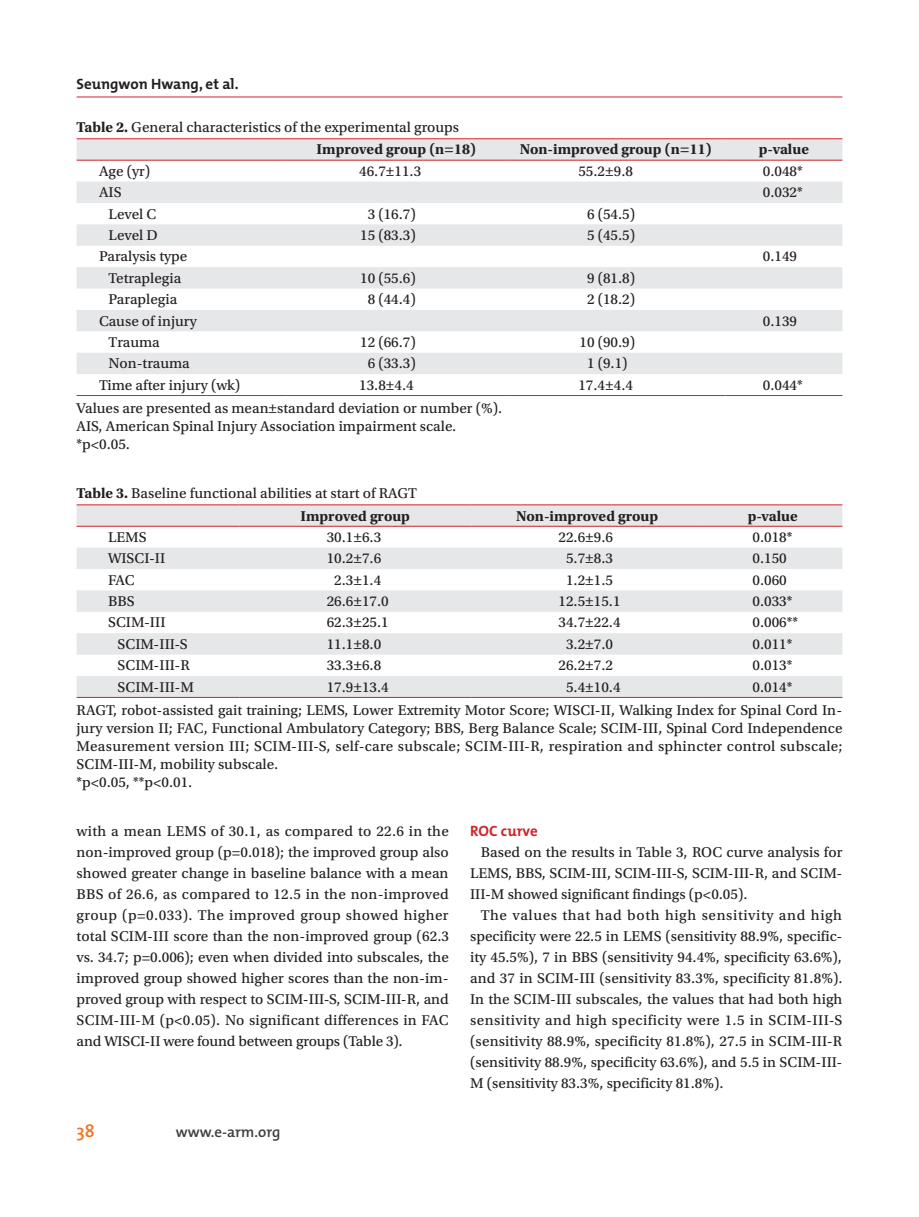
<style>
.page{position:relative;width:919px;height:1217px;background:#fff}
.page>*{position:absolute;margin:0;border:0;box-sizing:border-box;transform-origin:0 0}
.t1{font:600 18px "The Mix";color:#f47321}
.바탕글{font:15px/21px "Utopia Std Capt";color:#231f20;text-align:justify}
.표{font:15px/18px "Utopia Std Capt";color:#231f20;text-align:justify}
.표1라인{font:700 15px "Utopia Std";color:#231f20}
.t2{font:700 15px "The Mix";color:#231f20}
.t3{font:600 15px "The Mix";color:#3e3e3f}
._1{font:700 15px "The Mix";color:#d1232a}
.s1{font-family:"Utopia Std";font-weight:700}
</style>
<div class="page">
<hr style="left:77px;top:97px;width:765px;height:1px;background:#d1232a">
<svg style="left:77px;top:505px;width:765px;height:192px;fill:#e6e7e9"></svg>
<hr style="left:77px;top:504px;width:162px;height:1px;background:#d1232a">
<hr style="left:239px;top:504px;width:232px;height:1px;background:#d1232a">
<hr style="left:471px;top:504px;width:232px;height:1px;background:#d1232a">
<hr style="left:703px;top:504px;width:139px;height:1px;background:#d1232a">
<hr style="left:77px;top:525px;width:162px;height:1px;background:#d1232a">
<hr style="left:239px;top:525px;width:232px;height:1px;background:#d1232a">
<hr style="left:471px;top:525px;width:232px;height:1px;background:#d1232a">
<hr style="left:703px;top:525px;width:139px;height:1px;background:#d1232a">
<hr style="left:77px;top:697px;width:162px;height:1px;background:#d1232a">
<hr style="left:239px;top:697px;width:232px;height:1px;background:#d1232a">
<hr style="left:471px;top:697px;width:232px;height:1px;background:#d1232a">
<hr style="left:703px;top:697px;width:139px;height:1px;background:#d1232a">
<svg style="left:77px;top:139px;width:765px;height:235px;fill:#e6e7e9"></svg>
<hr style="left:77px;top:395px;width:210px;height:1px;background:#d1232a">
<hr style="left:287px;top:395px;width:219px;height:1px;background:#d1232a">
<hr style="left:506px;top:395px;width:219px;height:1px;background:#d1232a">
<hr style="left:725px;top:395px;width:117px;height:1px;background:#d1232a">
<hr style="left:77px;top:138px;width:210px;height:1px;background:#d1232a">
<hr style="left:287px;top:138px;width:219px;height:1px;background:#d1232a">
<hr style="left:506px;top:138px;width:219px;height:1px;background:#d1232a">
<hr style="left:725px;top:138px;width:117px;height:1px;background:#d1232a">
<hr style="left:77px;top:160px;width:210px;height:1px;background:#d1232a">
<hr style="left:287px;top:160px;width:219px;height:1px;background:#d1232a">
<hr style="left:506px;top:160px;width:219px;height:1px;background:#d1232a">
<hr style="left:725px;top:160px;width:117px;height:1px;background:#d1232a">
<p class="t2" style="left:77px;top:71px;width:163px">Seungwon Hwang, et al.</p>
<p class="표" style="left:77px;top:118px;width:384px"><span class="s1">Table 2.</span> General characteristics of the experimental groups</p>
<p class="표1라인" style="left:316px;top:141px;width:161px">Improved group (n=18)</p>
<p class="표1라인" style="left:519px;top:141px;width:194px">Non-improved group (n=11)</p>
<p class="표1라인" style="left:758px;top:141px;width:52px">p-value</p>
<p class="표" style="left:99px;top:162px;width:53px">Age (yr)</p>
<p class="표" style="left:359px;top:162px;width:63px">46.7±11.3</p>
<p class="표" style="left:578px;top:162px;width:56px">55.2±9.8</p>
<p class="표" style="left:762px;top:162px;width:41px">0.048*</p>
<p class="표" style="left:99px;top:184px;width:24px">AIS</p>
<p class="표" style="left:762px;top:184px;width:41px">0.032*</p>
<p class="표" style="left:109px;top:205px;width:49px">Level C</p>
<p class="표" style="left:368px;top:205px;width:50px">3 (16.7)</p>
<p class="표" style="left:587px;top:205px;width:50px">6 (54.5)</p>
<p class="표" style="left:109px;top:226px;width:51px">Level D</p>
<p class="표" style="left:360px;top:226px;width:57px">15 (83.3)</p>
<p class="표" style="left:587px;top:226px;width:50px">5 (45.5)</p>
<p class="표" style="left:99px;top:248px;width:90px">Paralysis type</p>
<p class="표" style="left:762px;top:248px;width:36px">0.149</p>
<p class="표" style="left:109px;top:269px;width:74px">Tetraplegia</p>
<p class="표" style="left:360px;top:269px;width:57px">10 (55.6)</p>
<p class="표" style="left:587px;top:269px;width:50px">9 (81.8)</p>
<p class="표" style="left:109px;top:290px;width:70px">Paraplegia</p>
<p class="표" style="left:368px;top:290px;width:50px">8 (44.4)</p>
<p class="표" style="left:587px;top:290px;width:50px">2 (18.2)</p>
<p class="표" style="left:99px;top:312px;width:99px">Cause of injury</p>
<p class="표" style="left:762px;top:312px;width:36px">0.139</p>
<p class="표" style="left:109px;top:333px;width:53px">Trauma</p>
<p class="표" style="left:360px;top:333px;width:57px">12 (66.7)</p>
<p class="표" style="left:579px;top:333px;width:57px">10 (90.9)</p>
<p class="표" style="left:109px;top:355px;width:83px">Non-trauma</p>
<p class="표" style="left:368px;top:355px;width:50px">6 (33.3)</p>
<p class="표" style="left:587px;top:355px;width:42px">1 (9.1)</p>
<p class="표" style="left:99px;top:376px;width:143px">Time after injury (wk)</p>
<p class="표" style="left:359px;top:376px;width:56px">13.8±4.4</p>
<p class="표" style="left:578px;top:376px;width:56px">17.4±4.4</p>
<p class="표" style="left:762px;top:376px;width:41px">0.044*</p>
<p class="표" style="left:77px;top:399px;width:427px">Values are presented as mean±standard deviation or number (%).</p>
<p class="표" style="left:77px;top:417px;width:381px">AIS, American Spinal Injury Association impairment scale.</p>
<p class="표" style="left:77px;top:435px;width:55px">*p&lt;0.05.</p>
<p class="표" style="left:77px;top:484px;width:342px"><span class="s1">Table 3.</span> Baseline functional abilities at start of RAGT</p>
<p class="표1라인" style="left:300px;top:507px;width:111px">Improved group</p>
<p class="표1라인" style="left:516px;top:507px;width:143px">Non-improved group</p>
<p class="표1라인" style="left:747px;top:507px;width:52px">p-value</p>
<p class="표" style="left:108px;top:528px;width:40px">LEMS</p>
<p class="표" style="left:327px;top:528px;width:56px">30.1±6.3</p>
<p class="표" style="left:558px;top:528px;width:56px">22.6±9.6</p>
<p class="표" style="left:752px;top:528px;width:41px">0.018*</p>
<p class="표" style="left:108px;top:549px;width:59px">WISCI-II</p>
<p class="표" style="left:327px;top:549px;width:56px">10.2±7.6</p>
<p class="표" style="left:566px;top:549px;width:48px">5.7±8.3</p>
<p class="표" style="left:752px;top:549px;width:36px">0.150</p>
<p class="표" style="left:108px;top:571px;width:28px">FAC</p>
<p class="표" style="left:334px;top:571px;width:48px">2.3±1.4</p>
<p class="표" style="left:566px;top:571px;width:48px">1.2±1.5</p>
<p class="표" style="left:752px;top:571px;width:36px">0.060</p>
<p class="표" style="left:108px;top:592px;width:28px">BBS</p>
<p class="표" style="left:327px;top:592px;width:63px">26.6±17.0</p>
<p class="표" style="left:558px;top:592px;width:63px">12.5±15.1</p>
<p class="표" style="left:752px;top:592px;width:41px">0.033*</p>
<p class="표" style="left:108px;top:613px;width:59px">SCIM-III</p>
<p class="표" style="left:327px;top:613px;width:63px">62.3±25.1</p>
<p class="표" style="left:558px;top:613px;width:63px">34.7±22.4</p>
<p class="표" style="left:752px;top:613px;width:47px">0.006**</p>
<p class="표" style="left:118px;top:635px;width:71px">SCIM-III-S</p>
<p class="표" style="left:327px;top:635px;width:56px">11.1±8.0</p>
<p class="표" style="left:566px;top:635px;width:48px">3.2±7.0</p>
<p class="표" style="left:752px;top:635px;width:41px">0.011*</p>
<p class="표" style="left:118px;top:656px;width:74px">SCIM-III-R</p>
<p class="표" style="left:327px;top:656px;width:56px">33.3±6.8</p>
<p class="표" style="left:558px;top:656px;width:56px">26.2±7.2</p>
<p class="표" style="left:752px;top:656px;width:41px">0.013*</p>
<p class="표" style="left:118px;top:678px;width:78px">SCIM-III-M</p>
<p class="표" style="left:327px;top:678px;width:63px">17.9±13.4</p>
<p class="표" style="left:566px;top:678px;width:56px">5.4±10.4</p>
<p class="표" style="left:752px;top:678px;width:41px">0.014*</p>
<p class="표" style="left:77px;top:700px;width:767px">RAGT, robot-assisted gait training; LEMS, Lower Extremity Motor Score; WISCI-II, Walking Index for Spinal Cord In&shy;jury version II; FAC, Functional Ambulatory Category; BBS, Berg Balance Scale; SCIM-III, Spinal Cord Independence Measurement version III; SCIM-III-S, self-care subscale; SCIM-III-R, respiration and sphincter control subscale; SCIM-III-M, mobility subscale.</p>
<p class="표" style="left:77px;top:772px;width:117px">*p&lt;0.05, **p&lt;0.01.</p>
<p class="바탕글" style="left:77px;top:820px;width:374px">with a mean LEMS of 30.1, as compared to 22.6 in the non-improved group (p=0.018); the improved group also showed greater change in baseline balance with a mean BBS of 26.6, as compared to 12.5 in the non-improved group (p=0.033). The improved group showed higher total SCIM-III score than the non-improved group (62.3 vs. 34.7; p=0.006); even when divided into subscales, the improved group showed higher scores than the non-im&shy;proved group with respect to SCIM-III-S, SCIM-III-R, and SCIM-III-M (p&lt;0.05). No significant differences in FAC and WISCI-II were found between groups (Table 3).</p>
<p class="_1" style="left:470px;top:817px;width:69px">ROC curve</p>
<p class="바탕글" style="left:470px;top:841px;width:374px;text-indent:11px">Based on the results in Table 3, ROC curve analysis for LEMS, BBS, SCIM-III, SCIM-III-S, SCIM-III-R, and SCIM-III-M showed significant findings (p&lt;0.05).</p>
<p class="바탕글" style="left:470px;top:904px;width:374px;text-indent:11px">The values that had both high sensitivity and high specificity were 22.5 in LEMS (sensitivity 88.9%, specific&shy;ity 45.5%), 7 in BBS (sensitivity 94.4%, specificity 63.6%), and 37 in SCIM-III (sensitivity 83.3%, specificity 81.8%).<br>In the SCIM-III subscales, the values that had both high sensitivity and high specificity were 1.5 in SCIM-III-S (sensitivity 88.9%, specificity 81.8%), 27.5 in SCIM-III-R (sensitivity 88.9%, specificity 63.6%), and 5.5 in SCIM-III-M (sensitivity 83.3%, specificity 81.8%).</p>
<p class="t1" style="left:77px;top:1115px;width:20px">38</p>
<p class="t3" style="left:176px;top:1118px;width:106px">www.e-arm.org</p>
</div>
